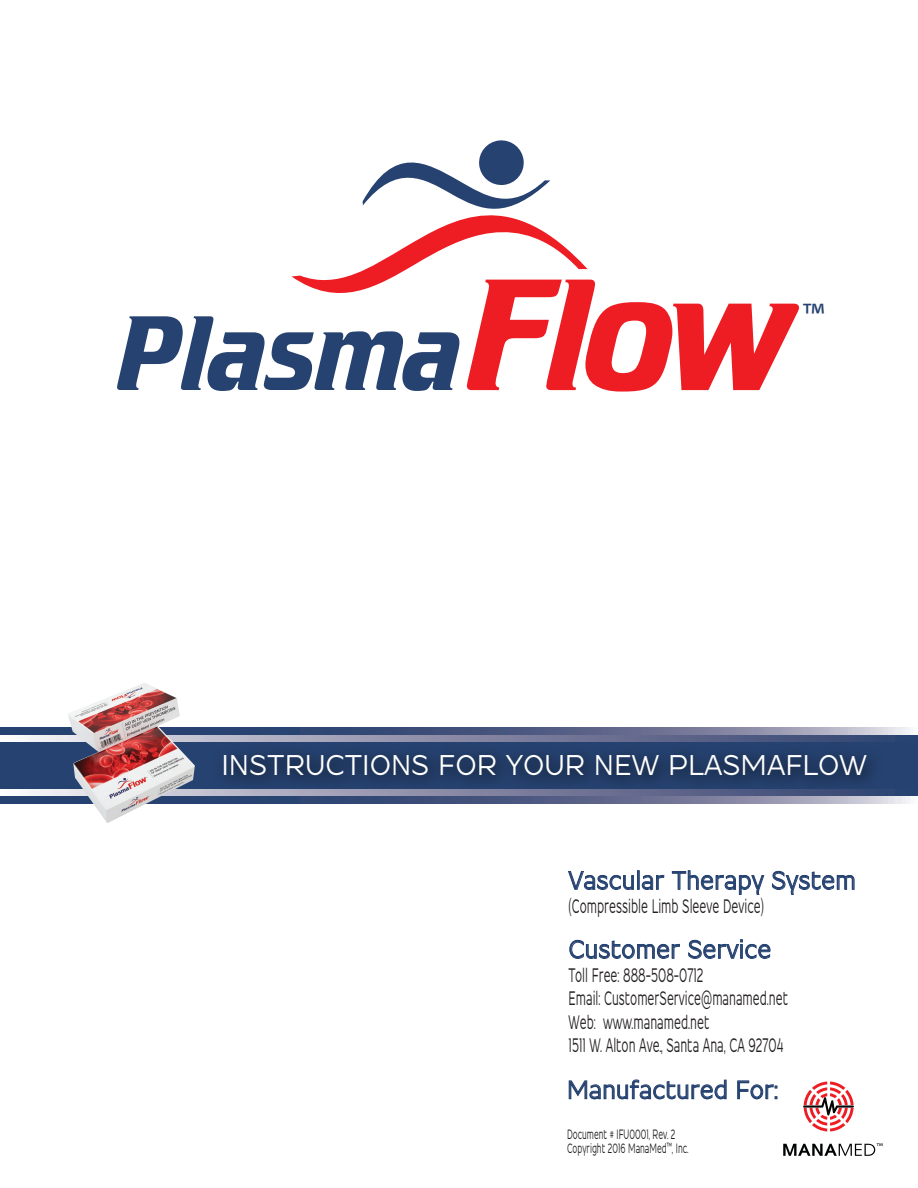
<style>
.page{position:relative;width:918px;height:1188px;background:#fff}
.page>*{position:absolute;margin:0;border:0;box-sizing:border-box;transform-origin:0 0}
.t1{font:36px "Myriad Pro";color:#264270}
.t2{font:700 28.5px "Resamitz";color:#fff;scale:.87 1}
.t3{font:700 25.5px "Resamitz";color:#264270;scale:.8 1}
.t4{font:700 19.5px/23.4px "Resamitz";color:#231f20;scale:.52 1}
.t5{font:700 13.5px/14.7px "Resamitz";color:#231f20;scale:.52 1}
</style>
<div class="page">
<svg style="left:568px;top:871px;width:66px;height:19px"></svg>
<div style="left:637px;top:870px;width:3px;height:20px;border:1px solid #264270"></div>
<svg style="left:642px;top:875px;width:23px;height:15px"></svg>
<svg style="left:672px;top:870px;width:93px;height:25px"></svg>
<svg style="left:772px;top:871px;width:83px;height:24px"></svg>
<svg style="left:569px;top:940px;width:111px;height:19px"></svg>
<svg style="left:688px;top:939px;width:83px;height:20px"></svg>
<svg style="left:568px;top:1079px;width:159px;height:21px"></svg>
<svg style="left:737px;top:1080px;width:40px;height:20px"></svg>
<svg style="left:0;top:727px;width:918px;height:76px;background:#606d90"></svg>
<svg style="left:0;top:736px;width:918px;height:60px"></svg>
<div style="left:0;top:742px;width:918px;height:47px;background:#264270"></div>
<img style="left:206px;top:735px;width:684px;height:69px">
<svg style="left:117px;top:140px;width:433px;height:251px"></svg>
<svg style="left:292px;top:185px;width:507px;height:207px"></svg>
<svg style="left:803px;top:1082px;width:51px;height:49px"></svg>
<img style="left:68px;top:683px;width:127px;height:140px">
<svg style="left:783px;top:1143px;width:100px;height:13px"></svg>
<h1 class="t1" style="left:802px;top:294px;width:24px">™</h1>
<h2 class="t2" style="left:221px;top:748px;width:743px">INSTRUCTIONS FOR YOUR NEW PLASMAFLOW</h2>
<h3 class="t3" style="left:569px;top:866px;width:361px">Vascular Therapy System</h3>
<p class="t4" style="left:569px;top:894px;width:377px">(Compressible Limb Sleeve Device)</p>
<h3 class="t3" style="left:569px;top:935px;width:255px">Customer Service</h3>
<p class="t4" style="left:569px;top:963px;width:424px">Toll Free: 888-508-0712<br>Email: CustomerService@manamed.net<br>Web: www.manamed.net<br>1511 W. Alton Ave., Santa Ana, CA 92704</p>
<h3 class="t3" style="left:567px;top:1075px;width:265px">Manufactured For:</h3>
<p class="t5" style="left:567px;top:1126px;width:235px">Document # IFU0001, Rev. 2<br>Copyright 2016 ManaMed<sup>™</sup>, Inc.</p>
</div>
